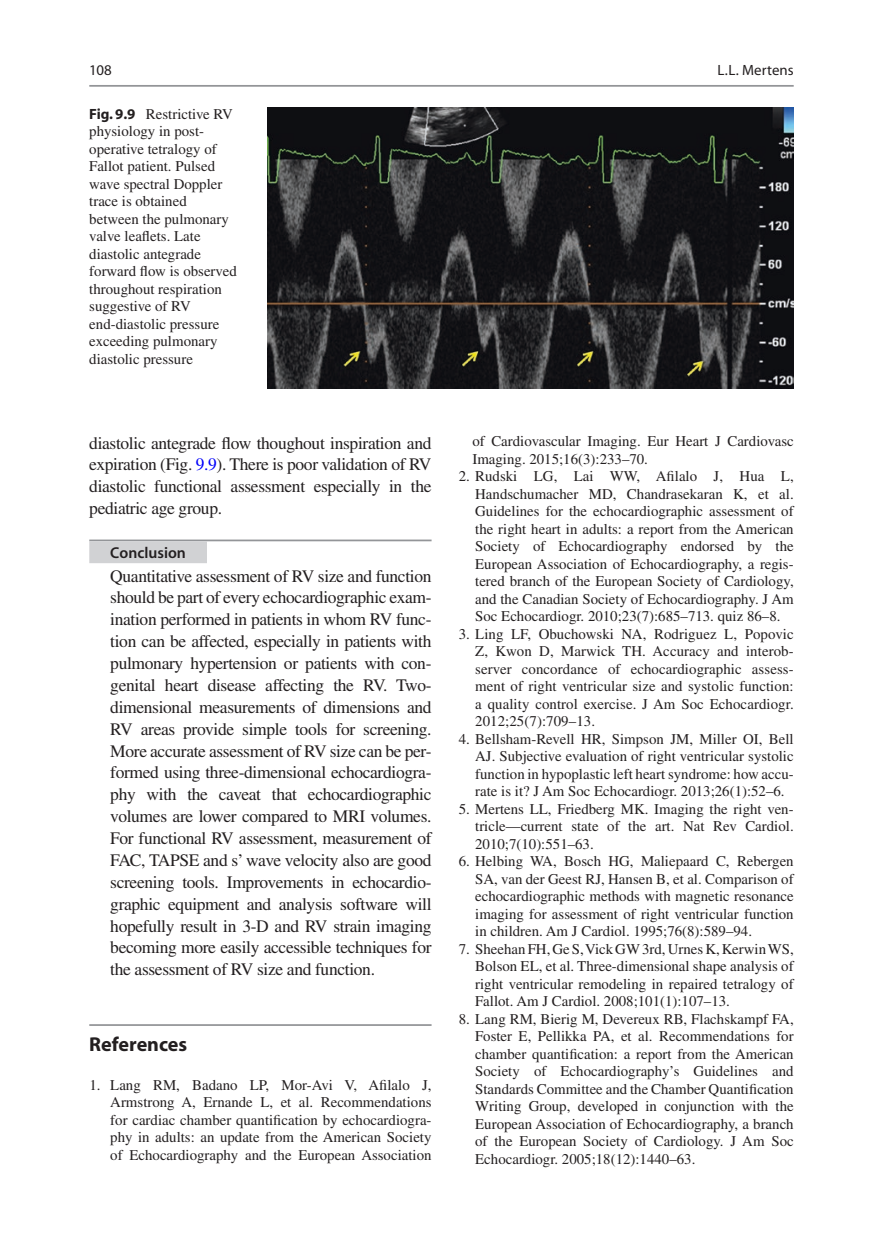
<style>
.page{position:relative;width:883px;height:1260px;background:#fff}
.page>*{position:absolute;margin:0;border:0;box-sizing:border-box;transform-origin:0 0}
.t1{font:700 20.12px "Lbvtnt Myriad";color:#231f20}
.t2{font:17.5px/21.9px "Gfglxl Times";letter-spacing:-.02em;color:#231f20;text-align:justify}
.t3{font:600 15.75px "Clxdyv Myriad";color:#231f20}
.t4{font:14.88px/17.5px "Gfglxl Times";color:#231f20;text-align:justify}
.t5{font:14.88px "Jlfkbc Myriad";letter-spacing:.01em;color:#231f20}
.t6{font:14.88px "Hhcthw Myriad";color:#231f20}
.s1{font-family:"Lbvtnt Myriad";font-weight:700}
.s2{color:#0000fa}
</style>
<div class="page">
<hr style="left:89px;top:540px;width:343px;height:1px;background:#939598">
<div style="left:89px;top:541px;width:118px;height:22px;background:#d1d2d4"></div>
<hr style="left:89px;top:1024px;width:343px;height:2px;background:#939598">
<img style="left:268px;top:107px;width:526px;height:281px">
<hr style="left:89px;top:85px;width:705px;height:2px;background:#939598">
<p class="t6" style="left:89px;top:63px;width:24px">108</p>
<p class="t4" style="left:89px;top:105px;width:149px;text-align:left"><span class="s1">Fig. 9.9</span> Restrictive RV physiology in post&shy;operative tetralogy of<br>Fallot patient. Pulsed wave spectral Doppler trace is obtained between the pulmonary valve leaflets. Late diastolic antegrade forward flow is observed throughout respiration suggestive of RV end-diastolic pressure exceeding pulmonary diastolic pressure</p>
<p class="t5" style="left:718px;top:63px;width:78px">L.L. Mertens</p>
<p class="t2" style="left:89px;top:432px;width:344px">diastolic antegrade flow thoughout inspiration and expiration (Fig. <span class="s2">9.9</span>). There is poor validation of RV diastolic functional assessment especially in the pediatric age group.</p>
<p class="t3" style="left:110px;top:545px;width:77px">Conclusion</p>
<p class="t2" style="left:110px;top:565px;width:323px">Quantitative assessment of RV size and function should be part of every echocardiographic exam&shy;ination performed in patients in whom RV func&shy;tion can be affected, especially in patients with pulmonary hypertension or patients with con&shy;genital heart disease affecting the RV. Two&shy;dimensional measurements of dimensions and RV areas provide simple tools for screening.<br>More accurate assessment of RV size can be per&shy;formed using three-dimensional echocardiogra&shy;phy with the caveat that echocardiographic volumes are lower compared to MRI volumes.<br>For functional RV assessment, measurement of FAC, TAPSE and s’ wave velocity also are good screening tools. Improvements in echocardio&shy;graphic equipment and analysis software will hopefully result in 3-D and RV strain imaging becoming more easily accessible techniques for the assessment of RV size and function.</p>
<h1 class="t1" style="left:89px;top:1033px;width:100px">References</h1>
<p class="t4" style="left:110px;top:1076px;width:323px;text-indent:-21px">1. Lang RM, Badano LP, Mor-Avi V, Afilalo J, Armstrong A, Ernande L, et al. Recommendations for cardiac chamber quantification by echocardiogra&shy;phy in adults: an update from the American Society of Echocardiography and the European Association</p>
<p class="t4" style="left:472px;top:433px;width:323px">of Cardiovascular Imaging. Eur Heart J Cardiovasc<br>Imaging. 2015;16(3):233–70.</p>
<p class="t4" style="left:475px;top:468px;width:320px;text-indent:-16px">2. Rudski LG, Lai WW, Afilalo J, Hua L, Handschumacher MD, Chandrasekaran K, et al.<br>Guidelines for the echocardiographic assessment of the right heart in adults: a report from the American Society of Echocardiography endorsed by the European Association of Echocardiography, a regis&shy;tered branch of the European Society of Cardiology, and the Canadian Society of Echocardiography. J Am Soc Echocardiogr. 2010;23(7):685–713. quiz 86–8.</p>
<p class="t4" style="left:475px;top:625px;width:320px;text-indent:-17px">3. Ling LF, Obuchowski NA, Rodriguez L, Popovic Z, Kwon D, Marwick TH. Accuracy and interob&shy;server concordance of echocardiographic assess&shy;ment of right ventricular size and systolic function: a quality control exercise. J Am Soc Echocardiogr.<br>2012;25(7):709–13.</p>
<p class="t4" style="left:475px;top:730px;width:320px;text-indent:-16px">4. Bellsham-Revell HR, Simpson JM, Miller OI, Bell AJ. Subjective evaluation of right ventricular systolic function in hypoplastic left heart syndrome: how accu&shy;rate is it? J Am Soc Echocardiogr. 2013;26(1):52–6.</p>
<p class="t4" style="left:475px;top:800px;width:320px;text-indent:-16px">5. Mertens LL, Friedberg MK. Imaging the right ven&shy;tricle—current state of the art. Nat Rev Cardiol.<br>2010;7(10):551–63.</p>
<p class="t4" style="left:475px;top:852px;width:320px;text-indent:-16px">6. Helbing WA, Bosch HG, Maliepaard C, Rebergen SA, van der Geest RJ, Hansen B, et al. Comparison of echocardiographic methods with magnetic resonance imaging for assessment of right ventricular function in children. Am J Cardiol. 1995;76(8):589–94.</p>
<p class="t4" style="left:475px;top:940px;width:320px;text-indent:-16px">7. Sheehan FH, Ge S, Vick GW 3rd, Urnes K, Kerwin WS, Bolson EL, et al. Three-dimensional shape analysis of right ventricular remodeling in repaired tetralogy of Fallot. Am J Cardiol. 2008;101(1):107–13.</p>
<p class="t4" style="left:475px;top:1010px;width:320px;text-indent:-16px">8. Lang RM, Bierig M, Devereux RB, Flachskampf FA, Foster E, Pellikka PA, et al. Recommendations for chamber quantification: a report from the American Society of Echocardiography’s Guidelines and Standards Committee and the Chamber Quantification Writing Group, developed in conjunction with the European Association of Echocardiography, a branch of the European Society of Cardiology. J Am Soc Echocardiogr. 2005;18(12):1440–63.</p>
</div>
